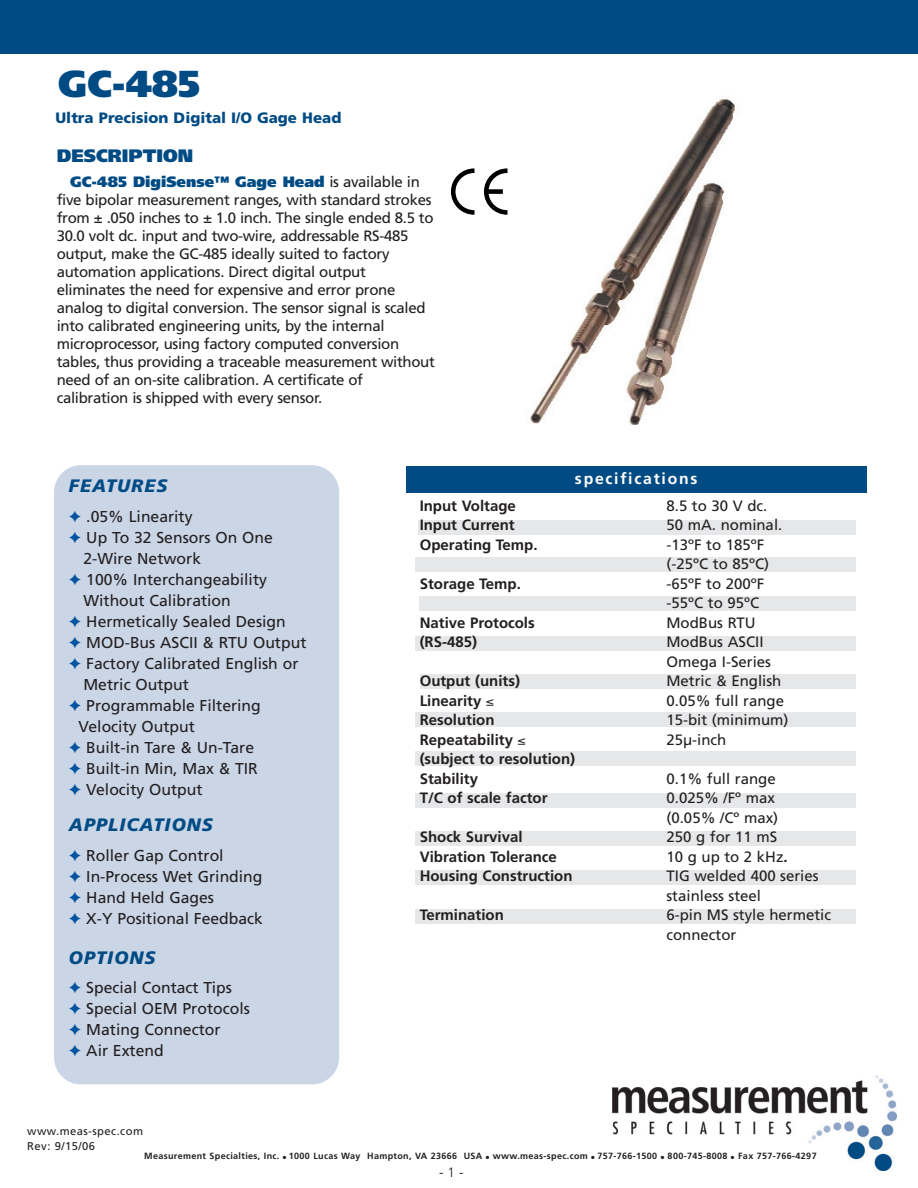
<style>
.page{position:relative;width:918px;height:1188px;background:#fff}
.page>*{position:absolute;margin:0;border:0;box-sizing:border-box;transform-origin:0 0}
.t1{font:900 37.5px "Frutiger";color:#004b84}
.t2{font:italic 900 18px "Frutiger";letter-spacing:.06em;color:#004b84}
.t3{font:900 18px "Frutiger";color:#004b84}
.t4{font:15.75px/21px "Frutiger";color:#231f20}
.t5{font:700 15.75px "Frutiger";letter-spacing:.11em;color:#fff}
.t6{font:15px/18px "Frutiger";letter-spacing:-.02em;color:#231f20}
.t7{font:15px/19.5px "Frutiger";color:#231f20}
.t8{font:700 15px/19.5px "Frutiger";color:#231f20}
.t9{font:900 15px "Frutiger";color:#004b84}
.t10{font:300 13.5px "Frutiger";color:#231f20}
.t11{font:11.25px/15px "Frutiger";letter-spacing:.04em;color:#231f20}
.t12{font:700 9px "Frutiger";letter-spacing:.04em;color:#231f20}
.s1{font-weight:900;color:#004b84}
.s2{color:#0153a0}
.s3{font-weight:700}
</style>
<div class="page">
<div style="left:54px;top:465px;width:285px;height:619px;background:#cad5e6;border-radius:27px"></div>
<div style="left:0;top:0;width:918px;height:54px;background:#004b84"></div>
<img style="left:613px;top:1075px;width:283px;height:95px">
<img style="left:530px;top:99px;width:205px;height:325px">
<div style="left:406px;top:466px;width:461px;height:27px;background:#004b84"></div>
<div style="left:418px;top:520px;width:438px;height:14px;background:#e6e7e9"></div>
<div style="left:416px;top:557px;width:440px;height:14px;background:#e6e7e9"></div>
<div style="left:419px;top:596px;width:437px;height:15px;background:#e6e7e9"></div>
<div style="left:416px;top:636px;width:440px;height:15px;background:#e6e7e9"></div>
<div style="left:420px;top:674px;width:436px;height:15px;background:#e6e7e9"></div>
<div style="left:416px;top:712px;width:440px;height:15px;background:#e6e7e9"></div>
<div style="left:416px;top:751px;width:440px;height:15px;background:#e6e7e9"></div>
<div style="left:416px;top:793px;width:440px;height:15px;background:#e6e7e9"></div>
<svg style="left:451px;top:168px;width:23px;height:47px"></svg>
<svg style="left:484px;top:168px;width:24px;height:47px"></svg>
<div style="left:416px;top:831px;width:440px;height:15px;background:#e6e7e9"></div>
<div style="left:416px;top:870px;width:440px;height:15px;background:#e6e7e9"></div>
<div style="left:416px;top:909px;width:440px;height:15px;background:#e6e7e9"></div>
<h1 class="t1" style="left:58px;top:69px;width:144px">GC-485</h1>
<p class="t9" style="left:56px;top:112px;width:287px">Ultra Precision Digital I/O Gage Head</p>
<p class="t3" style="left:57px;top:148px;width:138px">DESCRIPTION</p>
<p class="t6" style="left:57px;top:174px;width:380px;text-indent:13px"><span class="s1">GC-485 DigiSense™ Gage Head</span> is available in five bipolar measurement ranges, with standard strokes from ± .050 inches to ± 1.0 inch. The single ended 8.5 to 30.0 volt dc. input and two-wire, addressable RS-485 output, make the GC-485 ideally suited to factory automation applications. Direct digital output eliminates the need for expensive and error prone analog to digital conversion. The sensor signal is scaled into calibrated engineering units, by the internal microprocessor, using factory computed conversion tables, thus providing a traceable measurement without need of an on-site calibration. A certificate of calibration is shipped with every sensor.</p>
<p class="t2" style="left:69px;top:479px;width:100px">FEATURES</p>
<p class="t4" style="left:69px;top:507px;width:125px"><span class="s2">✦</span> .05% Linearity</p>
<p class="t4" style="left:69px;top:528px;width:205px"><span class="s2">✦</span> Up To 32 Sensors On One</p>
<p class="t4" style="left:83px;top:549px;width:119px">2-Wire Network</p>
<p class="t4" style="left:69px;top:570px;width:200px"><span class="s2">✦</span> 100% Interchangeability</p>
<p class="t4" style="left:83px;top:591px;width:149px">Without Calibration</p>
<p class="t4" style="left:69px;top:612px;width:218px"><span class="s2">✦</span> Hermetically Sealed Design</p>
<p class="t4" style="left:69px;top:633px;width:239px"><span class="s2">✦</span> MOD-Bus ASCII &amp; RTU Output</p>
<p class="t4" style="left:69px;top:654px;width:231px"><span class="s2">✦</span> Factory Calibrated English or</p>
<p class="t4" style="left:83px;top:675px;width:107px">Metric Output</p>
<p class="t4" style="left:69px;top:696px;width:193px"><span class="s2">✦</span> Programmable Filtering</p>
<p class="t4" style="left:79px;top:717px;width:118px">Velocity Output</p>
<p class="t4" style="left:69px;top:738px;width:187px"><span class="s2">✦</span> Built-in Tare &amp; Un-Tare</p>
<p class="t4" style="left:69px;top:759px;width:190px"><span class="s2">✦</span> Built-in Min, Max &amp; TIR</p>
<p class="t4" style="left:69px;top:780px;width:135px"><span class="s2">✦</span> Velocity Output</p>
<p class="t2" style="left:69px;top:818px;width:145px">APPLICATIONS</p>
<p class="t4" style="left:69px;top:846px;width:196px"><span class="s2">✦</span> Roller Gap Control<br><span class="s2">✦</span> In-Process Wet Grinding <span class="s2">✦</span> Hand Held Gages<br><span class="s2">✦</span> X-Y Positional Feedback</p>
<p class="t2" style="left:69px;top:950px;width:88px">OPTIONS</p>
<p class="t4" style="left:69px;top:979px;width:182px"><span class="s2">✦</span> Special Contact Tips<br><span class="s2">✦</span> Special OEM Protocols <span class="s2">✦</span> Mating Connector<br><span class="s2">✦</span> Air Extend</p>
<p class="t5" style="left:575px;top:472px;width:124px">specifications</p>
<p class="t8" style="left:420px;top:497px;width:98px">Input Voltage</p>
<p class="t6" style="left:666px;top:498px;width:102px">8.5 to 30 V dc.</p>
<p class="t8" style="left:420px;top:516px;width:97px">Input Current</p>
<p class="t7" style="left:666px;top:516px;width:117px">50 mA. nominal.</p>
<p class="t8" style="left:420px;top:536px;width:119px">Operating Temp.</p>
<p class="t7" style="left:666px;top:536px;width:104px">-13ºF to 185ºF (-25ºC to 85ºC)</p>
<p class="t8" style="left:420px;top:575px;width:103px">Storage Temp.</p>
<p class="t7" style="left:666px;top:575px;width:99px">-65ºF to 200ºF -55ºC to 95ºC</p>
<p class="t8" style="left:420px;top:614px;width:117px">Native Protocols</p>
<p class="t7" style="left:666px;top:614px;width:91px">ModBus RTU</p>
<p class="t8" style="left:420px;top:633px;width:59px">(RS-485)</p>
<p class="t7" style="left:666px;top:633px;width:106px">ModBus ASCII<br>Omega I-Series</p>
<p class="t8" style="left:420px;top:672px;width:102px">Output (units)</p>
<p class="t7" style="left:666px;top:672px;width:116px">Metric &amp; English</p>
<p class="t8" style="left:420px;top:692px;width:76px">Linearity ≤</p>
<p class="t7" style="left:666px;top:692px;width:119px">0.05% full range</p>
<p class="t8" style="left:420px;top:711px;width:76px">Resolution</p>
<p class="t7" style="left:666px;top:711px;width:124px">15-bit (minimum)</p>
<p class="t8" style="left:420px;top:731px;width:108px">Repeatability ≤</p>
<p class="t6" style="left:666px;top:732px;width:61px">25µ-inch</p>
<p class="t8" style="left:420px;top:750px;width:157px">(subject to resolution)<br>Stability</p>
<p class="t7" style="left:666px;top:770px;width:111px">0.1% full range</p>
<p class="t8" style="left:420px;top:789px;width:129px">T/C of scale factor</p>
<p class="t7" style="left:666px;top:789px;width:113px">0.025% /Fº max (0.05% /Cº max)</p>
<p class="t8" style="left:420px;top:828px;width:104px">Shock Survival</p>
<p class="t7" style="left:666px;top:828px;width:112px">250 g for 11 mS</p>
<p class="t8" style="left:420px;top:848px;width:139px">Vibration Tolerance</p>
<p class="t6" style="left:666px;top:849px;width:123px">10 g up to 2 kHz<span class="s3">.</span></p>
<p class="t8" style="left:420px;top:867px;width:154px">Housing Construction</p>
<p class="t7" style="left:666px;top:867px;width:154px">TIG welded 400 series stainless steel</p>
<p class="t8" style="left:420px;top:906px;width:86px">Termination</p>
<p class="t7" style="left:666px;top:906px;width:166px">6-pin MS style hermetic connector</p>
<p class="t11" style="left:27px;top:1125px;width:117px">www.meas-spec.com<br>Rev: 9/15/06</p>
<p class="t12" style="left:144px;top:1153px;width:674px">Measurement Specialties, Inc. ● 1000 Lucas Way Hampton, VA 23666 USA ● www.meas-spec.com ● 757-766-1500 ● 800-745-8008 ● Fax 757-766-4297</p>
<p class="t10" style="left:439px;top:1167px;width:26px">- 1 -</p>
</div>
